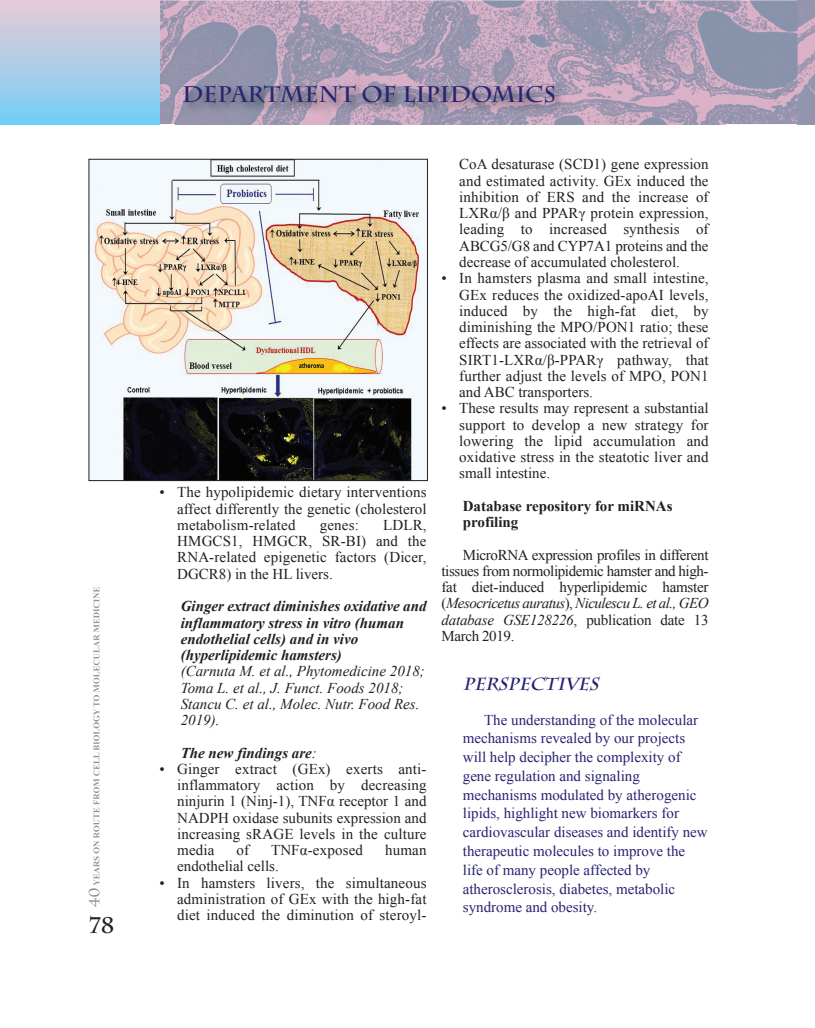
<style>
.page{position:relative;width:815px;height:1028px;background:#fff}
.page>*{position:absolute;margin:0;border:0;box-sizing:border-box;transform-origin:0 0}
.t1{font:700 22.5px "Charlemagne Std";color:#272372}
.t2{font:700 22.5px "Charlemagne Std";color:#231f20}
.t3{font:italic 700 17.5px "Charlemagne Std";letter-spacing:-.005em;color:#272372}
.t4{font:15px/16.2px "Times New Roman";letter-spacing:.005em;color:#231f20;text-align:justify}
.t5{font:15px/18.8px "Times New Roman";color:#272372}
.t6{font:italic 700 15px/16.2px "Times New Roman";color:#231f20}
.t7{font:italic 15px/16.2px "Times New Roman";color:#231f20}
.t8{font:700 15px/16.2px "Times New Roman";color:#231f20}
.s1{font-weight:400}
.s2{font-style:italic}
</style>
<div class="page">
<img style="left:159px;top:0;width:656px;height:124px">
<svg style="left:88px;top:847px;width:12px;height:60px"></svg>
<img style="left:176px;top:65px;width:550px;height:60px">
<img style="left:91px;top:161px;width:335px;height:318px">
<div style="left:89px;top:159px;width:339px;height:322px;border:1px solid #231f20"></div>
<div style="left:0;top:0;width:159px;height:124px;background:linear-gradient(to bottom,#eacad8,#76cff5)"></div>
<h1 class="t2" style="left:89px;top:911px;width:27px">78</h1>
<h1 class="t1" style="left:182px;top:81px;width:375px">DEPARTMENT OF LIPIDOMICS</h1>
<p class="t4" style="left:177px;top:484px;width:251px;text-indent:-18px">• The hypolipidemic dietary interventions affect differently the genetic (cholesterol metabolism-related</p>
<p class="t4" style="left:177px;top:517px;width:251px;text-indent:206px">LDLR, HMGCS1, HMGCR, SR-BI) and the RNA-related epigenetic factors (Dicer, DGCR8) in the HL livers.</p>
<p class="t6" style="left:181px;top:598px;width:247px">Ginger extract diminishes oxidative and inflammatory stress in vitro (human endothelial cells) and in vivo (hyperlipidemic hamsters)</p>
<p class="t7" style="left:181px;top:663px;width:246px">(Carnuta M. et al., Phytomedicine 2018;<br>Toma L. et al., J. Funct. Foods 2018;<br>Stancu C. et al., Molec. Nutr. Food Res.<br>2019).</p>
<p class="t6" style="left:181px;top:744px;width:138px">The new findings are<span class="s1">:</span></p>
<p class="t4" style="left:177px;top:760px;width:251px;text-indent:-18px">• Ginger extract (GEx) exerts anti&shy;inflammatory action by decreasing ninjurin 1 (Ninj-1), TNFα receptor 1 and NADPH oxidase subunits expression and increasing sRAGE levels in the culture media</p>
<p class="t4" style="left:320px;top:517px;width:41px">genes:</p>
<p class="t4" style="left:237px;top:842px;width:14px">of</p>
<p class="t4" style="left:271px;top:842px;width:93px">TNFα-exposed</p>
<p class="t4" style="left:385px;top:842px;width:43px">human</p>
<p class="t4" style="left:177px;top:858px;width:103px">endothelial cells.</p>
<p class="t4" style="left:177px;top:874px;width:251px;text-indent:-18px">• In hamsters livers, the simultaneous administration of GEx with the high-fat diet induced the diminution of steroyl-</p>
<p class="t4" style="left:459px;top:156px;width:251px">CoA desaturase (SCD1) gene expression and estimated activity. GEx induced the inhibition of ERS and the increase of LXRα/β and PPARγ protein expression, leading to increased synthesis of ABCG5/G8 and CYP7A1 proteins and the decrease of accumulated cholesterol.</p>
<p class="t4" style="left:459px;top:270px;width:251px;text-indent:-18px">• In hamsters plasma and small intestine, GEx reduces the oxidized-apoAI levels, induced by the high-fat diet, by diminishing the MPO/PON1 ratio; these effects are associated with the retrieval of SIRT1-LXRα/β-PPARγ pathway, that further adjust the levels of MPO, PON1 and ABC transporters.</p>
<p class="t4" style="left:459px;top:400px;width:251px;text-indent:-18px">• These results may represent a substantial support to develop a new strategy for lowering the lipid accumulation and oxidative stress in the steatotic liver and small intestine.</p>
<p class="t8" style="left:463px;top:497px;width:211px">database repository for miRNAs profiling</p>
<p class="t4" style="left:442px;top:546px;width:269px;text-indent:21px">MicroRNA expression profiles in different tissues from normolipidemic hamster and high&shy;fat diet-induced hyperlipidemic hamster (<span class="s2">Mesocricetus auratus</span>), <span class="s2">Niculescu L. et al., GEO database GSE128226</span>, publication date 13<br>March 2019.</p>
<p class="t3" style="left:463px;top:673px;width:140px">PERSPECTIVES</p>
<p class="t5" style="left:463px;top:710px;width:246px;text-indent:21px">The understanding of the molecular mechanisms revealed by our projects will help decipher the complexity of gene regulation and signaling mechanisms modulated by atherogenic lipids, highlight new biomarkers for cardiovascular diseases and identify new therapeutic molecules to improve the life of many people affected by atherosclerosis, diabetes, metabolic syndrome and obesity.</p>
</div>
